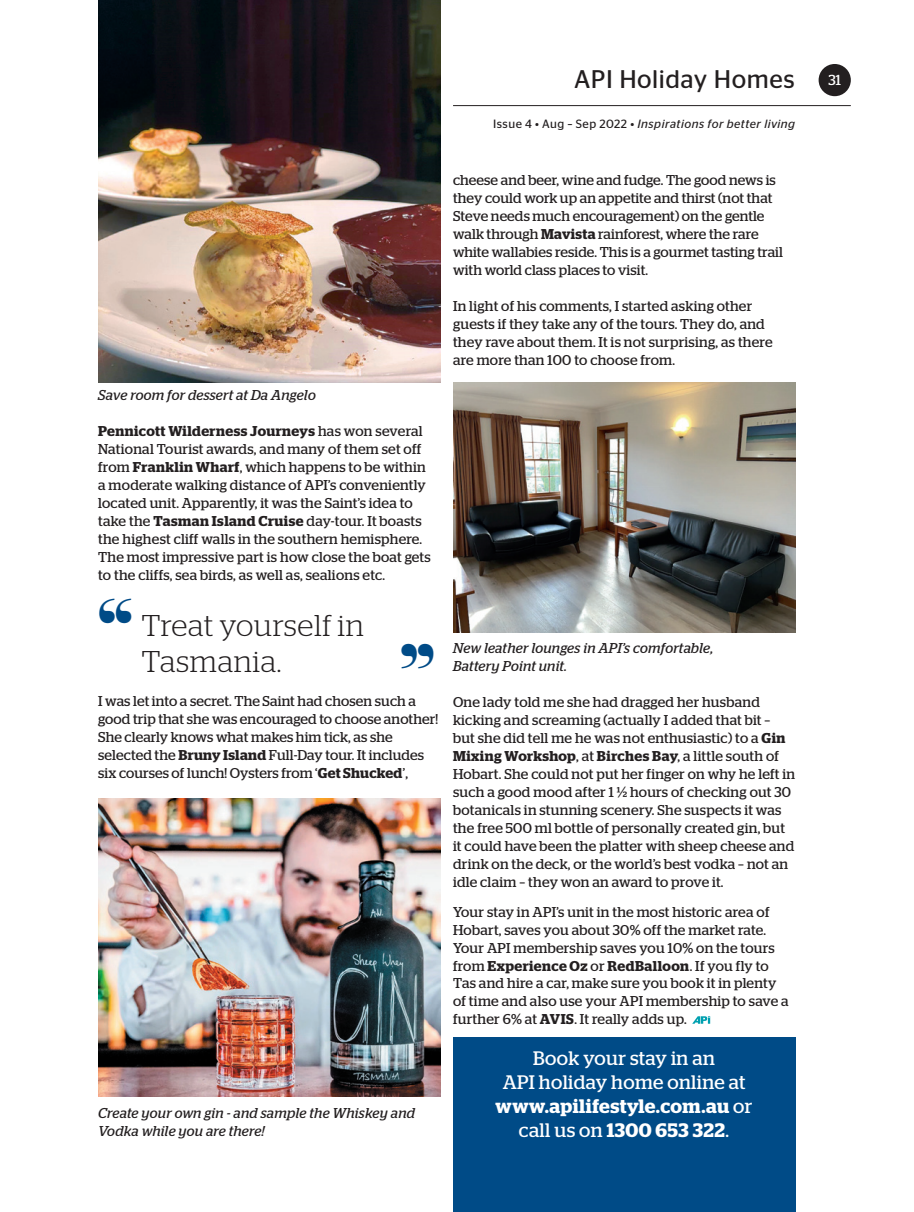
<style>
.page{position:relative;width:914px;height:1212px;background:#fff}
.page>*{position:absolute;margin:0;border:0;box-sizing:border-box;transform-origin:0 0}
.t1{font:300 34.8px "Stag";color:#004b87}
.t2{font:300 30px/36px "Stag";letter-spacing:.02em;color:#231f20}
.t3{font:25.5px "Stag Sans";letter-spacing:.02em;color:#231f20}
.t4{font:19.5px/24px "Stag";letter-spacing:.02em;color:#fff;text-align:center}
.t5{font:14.55px "Stag";color:#fff}
.t6{font:14.25px/18px "Stag";letter-spacing:.015em;color:#231f20}
.t7{font:italic 14.25px/18px "Stag";letter-spacing:.02em;color:#231f20}
.t8{font:italic 12px "Stag Sans";letter-spacing:.04em;color:#231f20}
.s1{font-style:normal}
.s2{font-weight:600}
</style>
<div class="page">
<hr style="left:453px;top:105px;width:397px;height:1px;background:#231f20">
<div style="left:818px;top:64px;width:32px;height:32px;background:#231f20;border-radius:50%"></div>
<div style="left:453px;top:1037px;width:342px;height:175px;background:#004b87"></div>
<svg style="left:692px;top:1016px;width:18px;height:8px"></svg>
<img style="left:98px;top:0;width:342px;height:382px">
<img style="left:98px;top:799px;width:342px;height:297px">
<img style="left:453px;top:382px;width:342px;height:251px">
<h3 class="t3" style="left:574px;top:69px;width:222px">API Holiday Homes</h3>
<p class="t8" style="left:493px;top:117px;width:303px"><span class="s1">Issue 4 • Aug – Sep 2022 •</span> Inspirations for better living</p>
<p class="t7" style="left:98px;top:388px;width:219px">Save room for dessert at Da Angelo</p>
<p class="t6" style="left:98px;top:423px;width:334px"><span class="s2">Pennicott Wilderness Journeys</span> has won several National Tourist awards, and many of them set off from <span class="s2">Franklin Wharf</span>, which happens to be within a moderate walking distance of API’s conveniently located unit. Apparently, it was the Saint’s idea to take the <span class="s2">Tasman Island Cruise</span> day-tour. It boasts the highest cliff walls in the southern hemisphere.<br>The most impressive part is how close the boat gets to the cliffs, sea birds, as well as, sealions etc.</p>
<h1 class="t1" style="left:98px;top:597px;width:36px">“</h1>
<h2 class="t2" style="left:141px;top:610px;width:224px">Treat yourself in<br>Tasmania.</h2>
<h1 class="t1" style="left:435px;top:669px;width:36px;rotate:-180deg">“</h1>
<p class="t6" style="left:98px;top:693px;width:341px">I was let into a secret. The Saint had chosen such a good trip that she was encouraged to choose another!<br>She clearly knows what makes him tick, as she selected the <span class="s2">Bruny Island</span> Full-Day tour. It includes six courses of lunch! Oysters from ‘<span class="s2">Get Shucked</span>’,</p>
<p class="t7" style="left:98px;top:1105px;width:318px">Create your own gin - and sample the Whiskey and<br>Vodka while you are there!</p>
<p class="t6" style="left:453px;top:172px;width:331px">cheese and beer, wine and fudge. The good news is they could work up an appetite and thirst (not that Steve needs much encouragement) on the gentle walk through <span class="s2">Mavista</span> rainforest, where the rare white wallabies reside. This is a gourmet tasting trail with world class places to visit.</p>
<p class="t6" style="left:453px;top:298px;width:321px">In light of his comments, I started asking other guests if they take any of the tours. They do, and they rave about them. It is not surprising, as there are more than 100 to choose from.</p>
<p class="t7" style="left:453px;top:640px;width:262px">New leather lounges in API’s comfortable,<br>Battery Point unit.</p>
<p class="t6" style="left:453px;top:694px;width:344px">One lady told me she had dragged her husband kicking and screaming (actually I added that bit – but she did tell me he was not enthusiastic) to a <span class="s2">Gin Mixing Workshop</span>, at <span class="s2">Birches Bay</span>, a little south of Hobart. She could not put her finger on why he left in such a good mood after 1 ½ hours of checking out 30 botanicals in stunning scenery. She suspects it was the free 500 ml bottle of personally created gin, but it could have been the platter with sheep cheese and drink on the deck, or the world’s best vodka – not an idle claim – they won an award to prove it.</p>
<p class="t6" style="left:453px;top:905px;width:337px">Your stay in API’s unit in the most historic area of Hobart, saves you about 30% off the market rate.<br>Your API membership saves you 10% on the tours from <span class="s2">Experience Oz</span> or <span class="s2">RedBalloon</span>. If you fly to Tas and hire a car, make sure you book it in plenty of time and also use your API membership to save a further 6% at <span class="s2">AVIS</span>. It really adds up.</p>
<h3 class="t4" style="left:495px;top:1048px;width:258px">Book your stay in an<br>API holiday home online at <span class="s2">www.apilifestyle.com.au</span> or call us on <span class="s2">1300 653 322</span>.</h3>
<p class="t5" style="left:828px;top:74px;width:14px">31</p>
</div>
